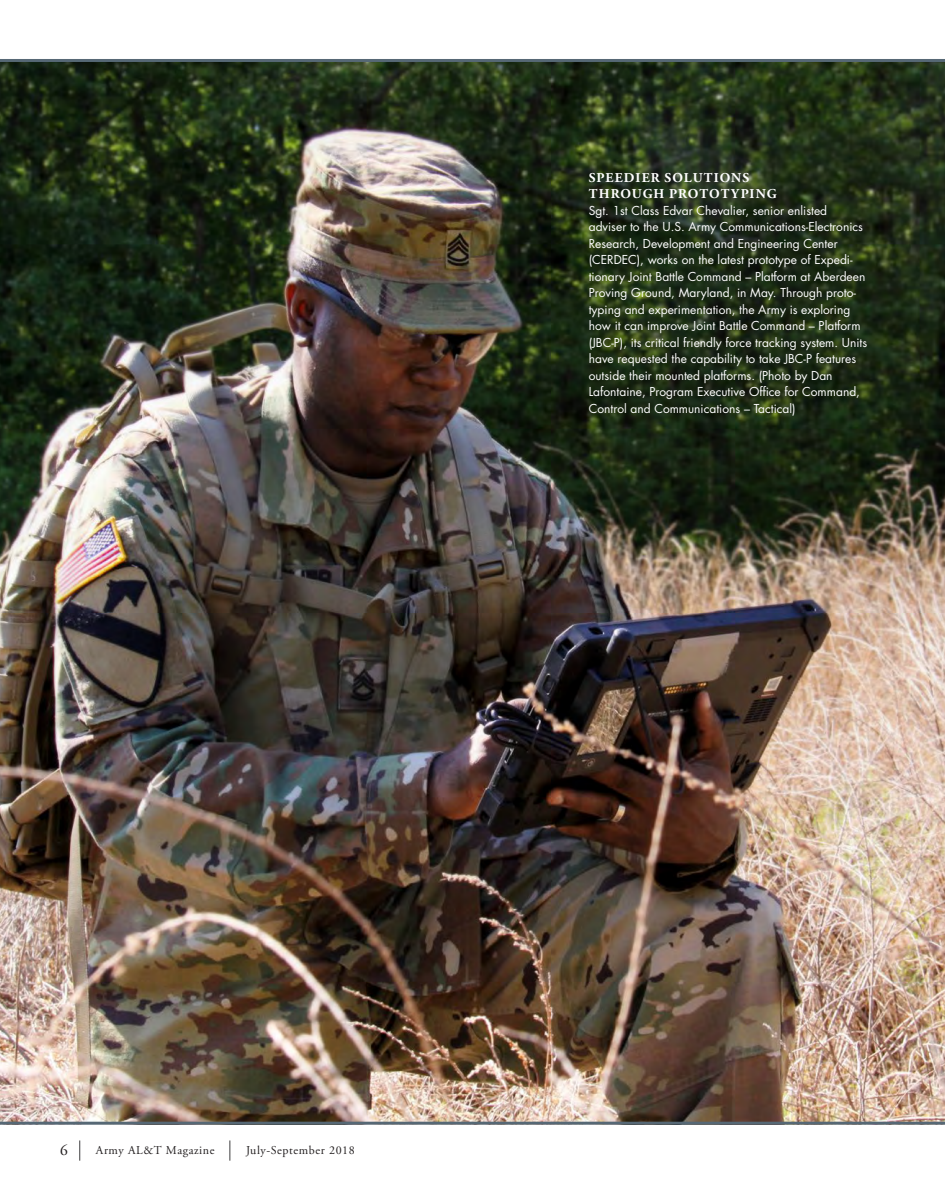
<style>
.page{position:relative;width:945px;height:1188px;background:#fff}
.page>*{position:absolute;margin:0;border:0;box-sizing:border-box;transform-origin:0 0}
.t1{font:15.3px "Adobe Garamond Pro";color:#231f20}
.Text{font:700 13.5px/16.5px "Adobe Garamond Pro";letter-spacing:.075em;color:#fff}
.t2{font:12px/16.5px "Futura";color:#fff}
.t3{font:12px "Adobe Garamond Pro";letter-spacing:.05em;color:#231f20}
</style>
<div class="page">
<img style="left:0;top:62px;width:945px;height:1060px">
<svg style="left:79px;top:1140px;width:1px;height:21px"></svg>
<svg style="left:230px;top:1140px;width:1px;height:21px"></svg>
<hr style="left:0;top:59px;width:945px;height:3px;background:#566875">
<hr style="left:0;top:1122px;width:945px;height:3px;background:#566875">
<p class="Text" style="left:589px;top:169px;width:189px">SPEEDIER SOLUTIONS<br>THROUGH PROTOTYPING</p>
<p class="t2" style="left:589px;top:202px;width:280px">Sgt. 1st Class Edvar Chevalier, senior enlisted adviser to the U.S. Army Communications-Electronics Research, Development and Engineering Center (CERDEC), works on the latest prototype of Expedi&shy;tionary Joint Battle Command – Platform at Aberdeen Proving Ground, Maryland, in May. Through proto&shy;typing and experimentation, the Army is exploring how it can improve Joint Battle Command – Platform (JBC-P), its critical friendly force tracking system. Units have requested the capability to take JBC-P features outside their mounted platforms. (Photo by Dan Lafontaine, Program Executive Office for Command, Control and Communications – Tactical)</p>
<p class="t1" style="left:60px;top:1141px;width:9px">6</p>
<p class="t3" style="left:96px;top:1143px;width:120px">Army AL&amp;T Magazine</p>
<p class="t3" style="left:246px;top:1143px;width:110px">July-September 2018</p>
</div>
